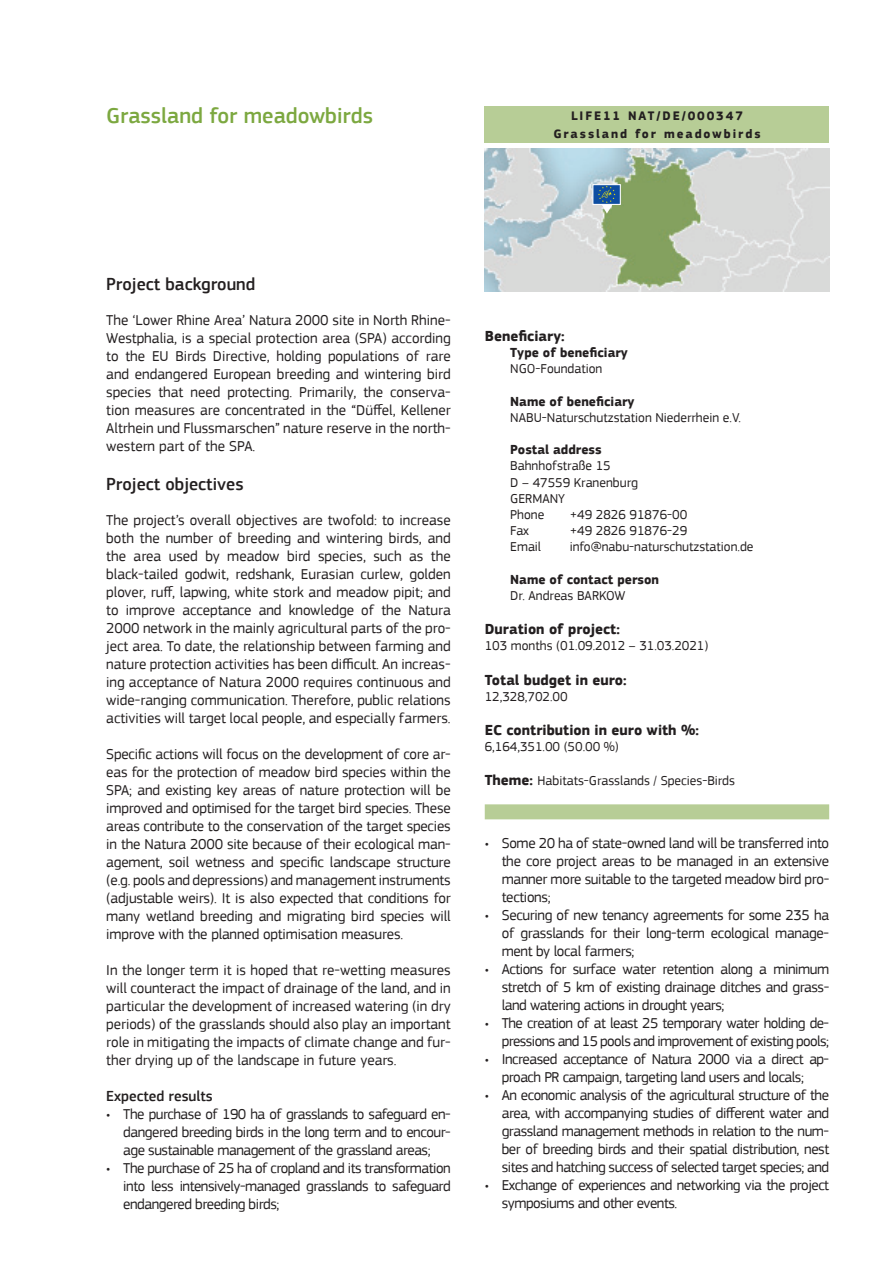
<style>
.page{position:relative;width:893px;height:1263px;background:#fff}
.page>*{position:absolute;margin:0;border:0;box-sizing:border-box;transform-origin:0 0}
.t1{font:500 22.5px "PF Square Sans Pro";color:#7ca840}
.t2{font:500 18px "PF Square Sans Pro";color:#231f20}
.t3{font:15px/18px "PF Square Sans Pro";letter-spacing:-.03em;color:#231f20;text-align:justify}
.t4{font:700 15px "PF Square Sans Pro";color:#231f20}
.t5{font:500 15px "PF Square Sans Pro";color:#231f20}
.t6{font:13.5px/16.2px "PF Square Sans Pro";color:#231f20}
.t7{font:700 13.5px "PF Square Sans Pro";color:#231f20}
.t8{font:700 12.75px/18px "PF Square Sans Pro";letter-spacing:.15em;color:#231f20;text-align:center}
.s1{font-weight:700;font-size:15px}
</style>
<div class="page">
<svg style="left:484px;top:148px;width:346px;height:1px"></svg>
<img style="left:485px;top:149px;width:344px;height:142px">
<div style="left:485px;top:804px;width:344px;height:15px;background:#b7cd96"></div>
<div style="left:485px;top:106px;width:344px;height:37px;background:#b7cd96"></div>
<div style="left:592px;top:184px;width:29px;height:21px;background:#0d4da1;border:1px solid #fff"></div>
<svg style="left:598px;top:186px;width:17px;height:28px"></svg>
<h1 class="t1" style="left:106px;top:103px;width:268px">Grassland for meadowbirds</h1>
<p class="t8" style="left:553px;top:107px;width:209px">LIFE11 NAT/DE/000347<br>Grassland for meadowbirds</p>
<p class="t2" style="left:106px;top:273px;width:151px">Project background</p>
<p class="t3" style="left:106px;top:311px;width:346px">The ‘Lower Rhine Area’ Natura 2000 site in North Rhine-Westphalia, is a special protection area (SPA) according to the EU Birds Directive, holding populations of rare and endangered European breeding and wintering bird species that need protecting. Primarily, the conserva&shy;tion measures are concentrated in the “Düffel, Kellener Altrhein und Flussmarschen” nature reserve in the north&shy;western part of the SPA.</p>
<p class="t2" style="left:106px;top:473px;width:139px">Project objectives</p>
<p class="t3" style="left:106px;top:511px;width:346px">The project’s overall objectives are twofold: to increase both the number of breeding and wintering birds, and the area used by meadow bird species, such as the black-tailed godwit, redshank, Eurasian curlew, golden plover, ruff, lapwing, white stork and meadow pipit; and to improve acceptance and knowledge of the Natura 2000 network in the mainly agricultural parts of the pro&shy;ject area. To date, the relationship between farming and nature protection activities has been difficult. An increas&shy;ing acceptance of Natura 2000 requires continuous and wide-ranging communication. Therefore, public relations activities will target local people, and especially farmers.</p>
<p class="t3" style="left:106px;top:745px;width:346px">Specific actions will focus on the development of core ar&shy;eas for the protection of meadow bird species within the SPA; and existing key areas of nature protection will be improved and optimised for the target bird species. These areas contribute to the conservation of the target species in the Natura 2000 site because of their ecological man&shy;agement, soil wetness and specific landscape structure (e.g. pools and depressions) and management instruments (adjustable weirs). It is also expected that conditions for many wetland breeding and migrating bird species will improve with the planned optimisation measures.</p>
<p class="t3" style="left:106px;top:961px;width:346px">In the longer term it is hoped that re-wetting measures will counteract the impact of drainage of the land, and in particular the development of increased watering (in dry periods) of the grasslands should also play an important role in mitigating the impacts of climate change and fur&shy;ther drying up of the landscape in future years.</p>
<p class="t5" style="left:106px;top:1087px;width:108px">Expected results</p>
<p class="t3" style="left:123px;top:1105px;width:329px;text-indent:-17px">• The purchase of 190 ha of grasslands to safeguard en&shy;dangered breeding birds in the long term and to encour&shy;age sustainable management of the grassland areas;</p>
<p class="t3" style="left:123px;top:1159px;width:329px;text-indent:-17px">• The purchase of 25 ha of cropland and its transformation into less intensively-managed grasslands to safeguard endangered breeding birds;</p>
<p class="t4" style="left:485px;top:327px;width:81px">Beneficiary:</p>
<p class="t7" style="left:510px;top:344px;width:119px">Type of beneficiary</p>
<p class="t6" style="left:510px;top:361px;width:94px">NGO-Foundation</p>
<p class="t7" style="left:510px;top:393px;width:126px">Name of beneficiary</p>
<p class="t6" style="left:510px;top:409px;width:232px">NABU-Naturschutzstation Niederrhein e.V.</p>
<p class="t7" style="left:510px;top:442px;width:93px">Postal address</p>
<p class="t6" style="left:510px;top:458px;width:129px">Bahnhofstraße 15<br>D – 47559 Kranenburg<br>GERMANY<br>Phone</p>
<p class="t6" style="left:570px;top:507px;width:119px">+49 2826 91876-00</p>
<p class="t6" style="left:510px;top:523px;width:20px">Fax</p>
<p class="t6" style="left:570px;top:523px;width:119px">+49 2826 91876-29</p>
<p class="t6" style="left:510px;top:539px;width:32px">Email</p>
<p class="t6" style="left:570px;top:539px;width:185px">info@nabu-naturschutzstation.de</p>
<p class="t7" style="left:510px;top:571px;width:150px">Name of contact person</p>
<p class="t6" style="left:510px;top:588px;width:117px">Dr. Andreas BARKOW</p>
<p class="t4" style="left:485px;top:620px;width:137px">Duration of project:</p>
<p class="t6" style="left:485px;top:638px;width:225px">103 months (01.09.2012 – 31.03.2021)</p>
<p class="t4" style="left:485px;top:671px;width:143px">Total budget in euro:</p>
<p class="t6" style="left:485px;top:688px;width:84px">12,328,702.00</p>
<p class="t4" style="left:485px;top:721px;width:216px">EC contribution in euro with %:</p>
<p class="t6" style="left:485px;top:739px;width:136px">6,164,351.00 (50.00 %)</p>
<p class="t6" style="left:485px;top:773px;width:252px"><span class="s1">Theme:</span> Habitats-Grasslands / Species-Birds</p>
<p class="t3" style="left:502px;top:834px;width:329px;text-indent:-17px">• Some 20 ha of state-owned land will be transferred into the core project areas to be managed in an extensive manner more suitable to the targeted meadow bird pro&shy;tections;</p>
<p class="t3" style="left:502px;top:906px;width:329px;text-indent:-17px">• Securing of new tenancy agreements for some 235 ha of grasslands for their long-term ecological manage&shy;ment by local farmers;</p>
<p class="t3" style="left:502px;top:960px;width:329px;text-indent:-17px">• Actions for surface water retention along a minimum stretch of 5 km of existing drainage ditches and grass&shy;land watering actions in drought years;</p>
<p class="t3" style="left:485px;top:1014px;width:346px;text-align:right">• The creation of at least 25 temporary water holding de&shy;pressions and 15 pools and improvement of existing pools;</p>
<p class="t3" style="left:485px;top:1050px;width:346px;text-align:center">• Increased acceptance of Natura 2000 via a direct ap&shy;proach PR campaign, targeting land users and locals;</p>
<p class="t3" style="left:502px;top:1086px;width:329px;text-indent:-17px">• An economic analysis of the agricultural structure of the area, with accompanying studies of different water and grassland management methods in relation to the num&shy;ber of breeding birds and their spatial distribution, nest sites and hatching success of selected target species; and</p>
<p class="t3" style="left:502px;top:1176px;width:329px;text-indent:-17px">• Exchange of experiences and networking via the project symposiums and other events.</p>
</div>
